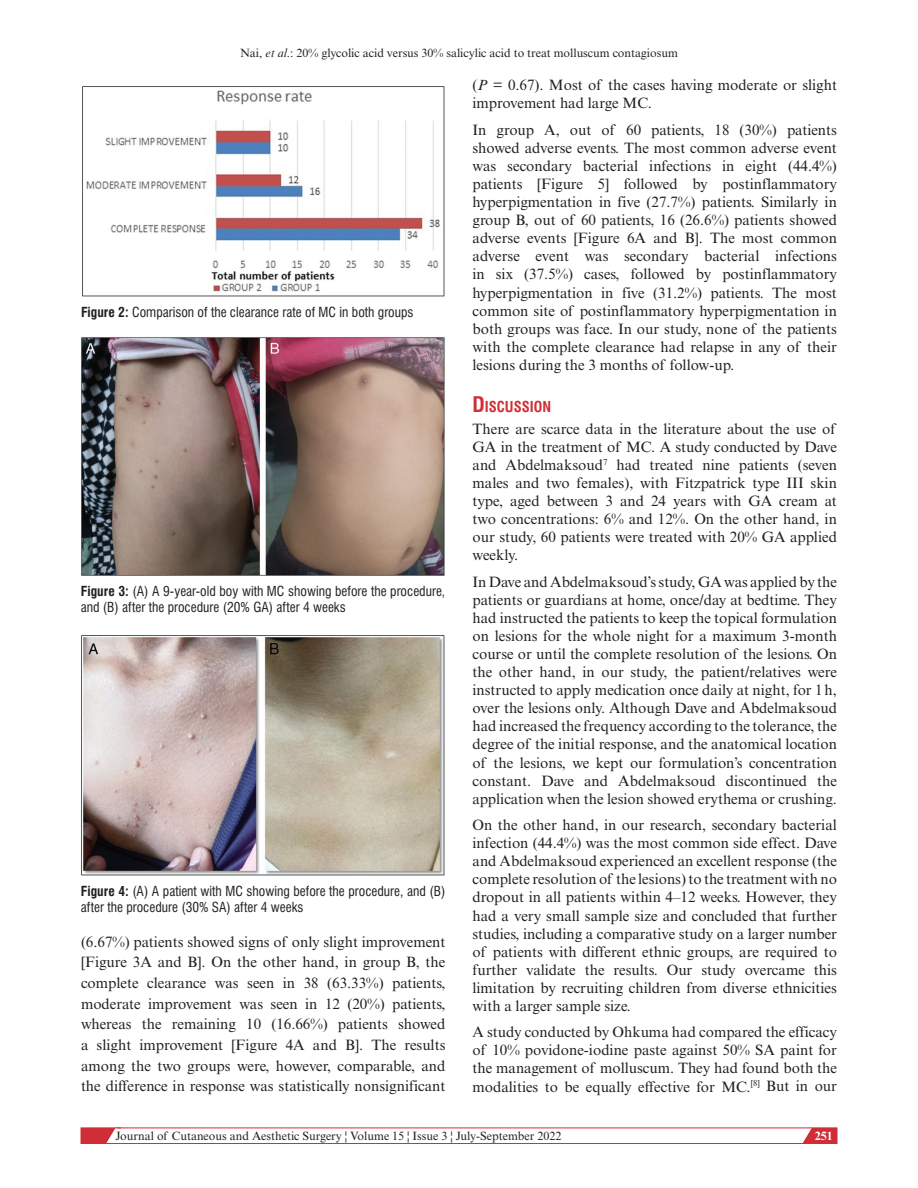
<style>
.page{position:relative;width:918px;height:1188px;background:#fff}
.page>*{position:absolute;margin:0;border:0;box-sizing:border-box;transform-origin:0 0}
.t1{font:15px/18.1px "Times New Roman MT Std";color:#231f20;text-align:justify}
.t2{font:700 condensed 14.7px "Swiss 721 BT";color:#d02e37}
.t3{font:condensed 13.5px/16.5px "Swiss 721 BT";color:#231f20}
.t4{font:12px "Times New Roman MT Std";color:#231f20}
.t5{font:700 12px "Times New Roman MT Std";color:#fff}
.s1{font-style:italic}
.s2{font-weight:700}
.s3{font-size:21px}
</style>
<div class="page">
<svg style="left:798px;top:1127px;width:39px;height:15px"></svg>
<div style="left:81px;top:1128px;width:756px;height:16px;border:1px solid #d02e37"></div>
<svg style="left:81px;top:1127px;width:40px;height:17px"></svg>
<img style="left:82px;top:86px;width:363px;height:211px">
<img style="left:81px;top:337px;width:364px;height:239px">
<img style="left:81px;top:635px;width:364px;height:241px">
<p class="t4" style="left:240px;top:46px;width:439px">Nai, <span class="s1">et al</span>.: 20% glycolic acid versus 30% salicylic acid to treat molluscum contagiosum</p>
<p class="t3" style="left:81px;top:304px;width:334px"><span class="s2">Figure 2:</span> Comparison of the clearance rate of MC in both groups</p>
<p class="t3" style="left:81px;top:583px;width:366px"><span class="s2">Figure 3:</span> (A) A 9-year-old boy with MC showing before the procedure, and (B) after the procedure (20% GA) after 4 weeks</p>
<p class="t3" style="left:81px;top:883px;width:366px"><span class="s2">Figure 4:</span> (A) A patient with MC showing before the procedure, and (B) after the procedure (30% SA) after 4 weeks</p>
<p class="t1" style="left:81px;top:931px;width:366px;line-height:20.7px">(6.67%) patients showed signs of only slight improvement [Figure 3A and B]. On the other hand, in group B, the complete clearance was seen in 38 (63.33%) patients, moderate improvement was seen in 12 (20%) patients, whereas the remaining 10 (16.66%) patients showed a slight improvement [Figure 4A and B]. The results among the two groups were, however, comparable, and the difference in response was statistically nonsignificant</p>
<p class="t1" style="left:472px;top:76px;width:366px">(<span class="s1">P</span> = 0.67). Most of the cases having moderate or slight improvement had large MC.</p>
<p class="t1" style="left:472px;top:121px;width:366px">In group A, out of 60 patients, 18 (30%) patients showed adverse events. The most common adverse event was secondary bacterial infections in eight (44.4%) patients [Figure 5] followed by postinflammatory hyperpigmentation in five (27.7%) patients. Similarly in group B, out of 60 patients, 16 (26.6%) patients showed adverse events [Figure 6A and B]. The most common adverse event was secondary bacterial infections in six (37.5%) cases, followed by postinflammatory hyperpigmentation in five (31.2%) patients. The most common site of postinflammatory hyperpigmentation in both groups was face. In our study, none of the patients with the complete clearance had relapse in any of their lesions during the 3 months of follow-up.</p>
<p class="t2" style="left:472px;top:398px;width:80px"><span class="s3">D</span>ISCUSSION</p>
<p class="t1" style="left:472px;top:420px;width:366px">There are scarce data in the literature about the use of GA in the treatment of MC. A study conducted by Dave and Abdelmaksoud<sup>7</sup> had treated nine patients (seven males and two females), with Fitzpatrick type III skin type, aged between 3 and 24 years with GA cream at two concentrations: 6% and 12%. On the other hand, in our study, 60 patients were treated with 20% GA applied weekly.</p>
<p class="t1" style="left:472px;top:573px;width:366px">In Dave and Abdelmaksoud’s study, GA was applied by the patients or guardians at home, once/day at bedtime. They had instructed the patients to keep the topical formulation on lesions for the whole night for a maximum 3-month course or until the complete resolution of the lesions. On the other hand, in our study, the patient/relatives were instructed to apply medication once daily at night, for 1h, over the lesions only. Although Dave and Abdelmaksoud had increased the frequency according to the tolerance, the degree of the initial response, and the anatomical location of the lesions, we kept our formulation’s concentration constant. Dave and Abdelmaksoud discontinued the application when the lesion showed erythema or crushing.</p>
<p class="t1" style="left:472px;top:816px;width:366px">On the other hand, in our research, secondary bacterial infection (44.4%) was the most common side effect. Dave and Abdelmaksoud experienced an excellent response (the complete resolution of the lesions) to the treatment with no dropout in all patients within 4–12 weeks. However, they had a very small sample size and concluded that further studies, including a comparative study on a larger number of patients with different ethnic groups, are required to further validate the results. Our study overcame this limitation by recruiting children from diverse ethnicities with a larger sample size.</p>
<p class="t1" style="left:472px;top:1023px;width:366px">A study conducted by Ohkuma had compared the efficacy of 10% povidone-iodine paste against 50% SA paint for the management of molluscum. They had found both the modalities to be equally effective for MC.<sup>[8]</sup> But in our</p>
<p class="t4" style="left:116px;top:1129px;width:447px">Journal of Cutaneous and Aesthetic Surgery ¦ Volume 15 ¦ Issue 3 ¦ July-September 2022</p>
<p class="t5" style="left:815px;top:1128px;width:19px">251</p>
</div>
